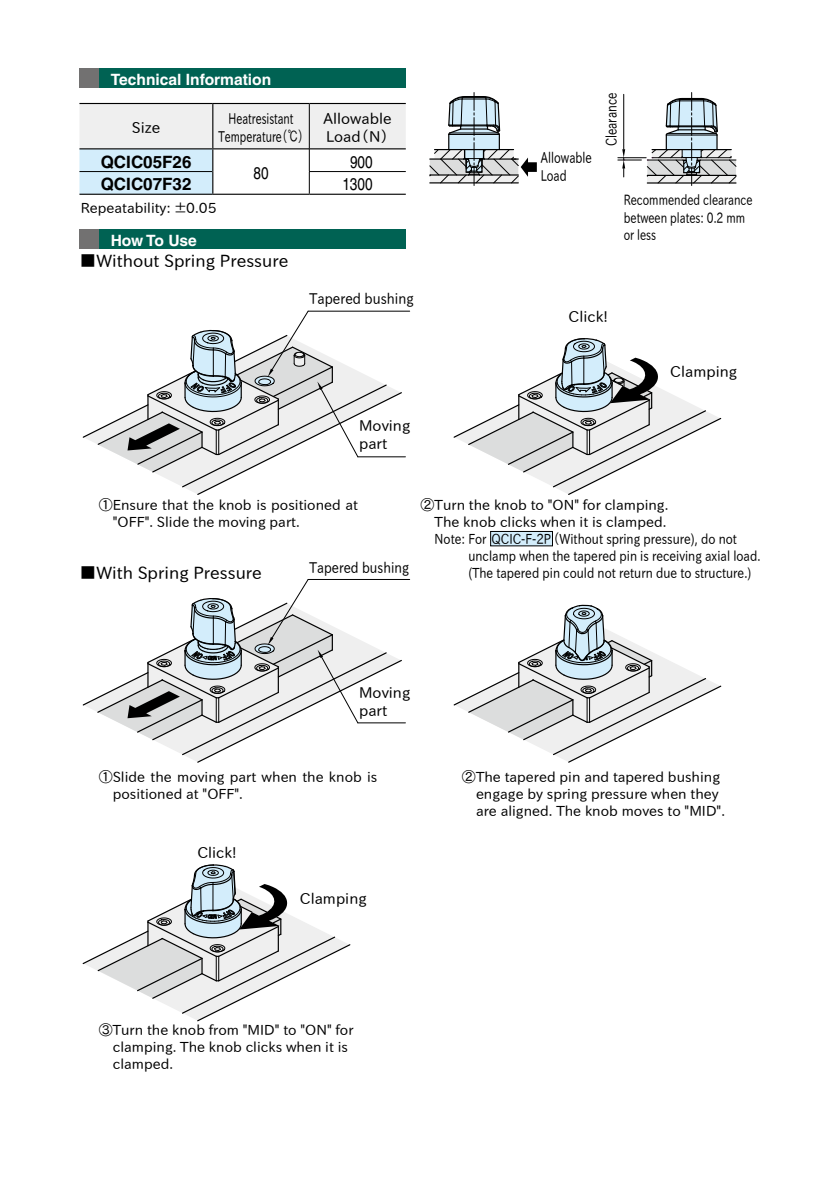
<style>
.page{position:relative;width:840px;height:1191px;background:#fff}
.page>*{position:absolute;margin:0;border:0;box-sizing:border-box;transform-origin:0 0}
.t1{font:17px "IPAP Gothic";color:#000}
.t2{font:700 17px "Helvetica LT Std";color:#000}
.t3{font:17px "Helvetica LT Std";color:#000;scale:.8 1}
.t4{font:700 15.6px "Helvetica LT Std";color:#fff}
.t5{font:15px/18px "IPAP Gothic";color:#000}
.t6{font:15px/18px "IPAP Gothic";color:#000;text-align:center;scale:.7 1}
.t7{font:15px/18px "IPAP Gothic";color:#000;scale:.75 1}
.t8{font:15px "IPAP Gothic";color:#000;scale:.88 1}
.t9{font:15px "IPAP Gothic";color:#000;scale:.84 1}
.t10{font:14.4px/17.2px "IPAP Gothic";color:#000;scale:.75 1}
.t11{font:14px/17px "IPAP Gothic";color:#000}
.t12{font:14px "IPAP Gothic";color:#000;scale:.84 1}
</style>
<div class="page">
<div style="left:79px;top:68px;width:20px;height:20px;background:#727171"></div>
<div style="left:99px;top:68px;width:306px;height:20px;background:#006253"></div>
<div style="left:79px;top:229px;width:20px;height:20px;background:#727171"></div>
<div style="left:99px;top:229px;width:306px;height:20px;background:#006253"></div>
<hr style="left:79px;top:194px;width:134px;height:1px;background:#000">
<hr style="left:213px;top:194px;width:96px;height:1px;background:#000">
<hr style="left:309px;top:194px;width:96px;height:1px;background:#000">
<svg style="left:79px;top:103px;width:326px;height:91px"></svg>
<hr style="left:79px;top:171px;width:133px;height:1px;background:#000">
<hr style="left:309px;top:171px;width:96px;height:1px;background:#000">
<div style="left:490px;top:531px;width:62px;height:15px;background:#d3edfb"></div>
<div style="left:490px;top:531px;width:62px;height:15px;border:1px solid #000"></div>
<svg style="left:429px;top:92px;width:107px;height:93px"></svg>
<svg style="left:617px;top:92px;width:119px;height:93px"></svg>
<svg style="left:82px;top:864px;width:269px;height:158px"></svg>
<svg style="left:453px;top:604px;width:269px;height:159px"></svg>
<svg style="left:453px;top:338px;width:268px;height:157px"></svg>
<hr style="left:308px;top:311px;width:101px;height:1px;background:#000">
<hr style="left:357px;top:456px;width:48px;height:1px;background:#000">
<svg style="left:82px;top:310px;width:321px;height:185px"></svg>
<hr style="left:308px;top:579px;width:101px;height:1px;background:#000">
<hr style="left:357px;top:722px;width:48px;height:1px;background:#000">
<svg style="left:82px;top:579px;width:321px;height:184px"></svg>
<p class="t4" style="left:111px;top:70px;width:162px">Technical Information</p>
<p class="t5" style="left:132px;top:119px;width:30px">Size</p>
<p class="t6" style="left:218px;top:110px;width:123px">Heatresistant<br>Temperature（℃）</p>
<p class="t5" style="left:323px;top:110px;width:70px">Allowable<br>Load（N）</p>
<p class="t2" style="left:101px;top:151px;width:92px">QCIC05F26</p>
<p class="t3" style="left:253px;top:163px;width:20px">80</p>
<p class="t3" style="left:350px;top:152px;width:30px">900</p>
<p class="t2" style="left:101px;top:174px;width:92px">QCIC07F32</p>
<p class="t3" style="left:342px;top:174px;width:39px">1300</p>
<p class="t11" style="left:81px;top:200px;width:137px">Repeatability: ±0.05</p>
<p class="t4" style="left:111px;top:231px;width:88px">How To Use</p>
<p class="t1" style="left:79px;top:251px;width:210px">■Without Spring Pressure</p>
<p class="t8" style="left:309px;top:290px;width:120px">Tapered bushing</p>
<p class="t5" style="left:359px;top:417px;width:53px">Moving part</p>
<p class="t7" style="left:540px;top:149px;width:70px">Allowable<br>Load</p>
<p class="t7" style="left:602px;top:146px;width:72px;rotate:-90deg">Clearance</p>
<p class="t10" style="left:623px;top:192px;width:173px">Recommended clearance between plates: 0.2 mm or less</p>
<p class="t5" style="left:568px;top:308px;width:41px">Click!</p>
<p class="t5" style="left:670px;top:363px;width:68px">Clamping</p>
<p class="t11" style="left:113px;top:497px;width:247px;text-indent:-14px">①Ensure that the knob is positioned at "OFF". Slide the moving part.</p>
<p class="t1" style="left:79px;top:563px;width:184px">■With Spring Pressure</p>
<p class="t9" style="left:309px;top:559px;width:120px">Tapered bushing</p>
<p class="t11" style="left:420px;top:497px;width:249px">②Turn the knob to "ON" for clamping.</p>
<p class="t11" style="left:434px;top:514px;width:233px">The knob clicks when it is clamped.</p>
<p class="t12" style="left:434px;top:531px;width:361px">Note: For QCIC-F-2P （Without spring pressure), do not</p>
<p class="t12" style="left:468px;top:548px;width:349px">unclamp when the tapered pin is receiving axial load.</p>
<p class="t12" style="left:468px;top:565px;width:338px">(The tapered pin could not return due to structure.)</p>
<p class="t5" style="left:359px;top:684px;width:53px">Moving part</p>
<p class="t11" style="left:113px;top:769px;width:266px;text-indent:-14px">①Slide the moving part when the knob is positioned at "OFF".</p>
<p class="t5" style="left:197px;top:843px;width:41px">Click!</p>
<p class="t5" style="left:299px;top:890px;width:68px">Clamping</p>
<p class="t11" style="left:475px;top:769px;width:250px;text-indent:-14px">②The tapered pin and tapered bushing engage by spring pressure when they are aligned. The knob moves to "MID".</p>
<p class="t11" style="left:113px;top:1022px;width:242px;text-indent:-14px">③Turn the knob from "MID" to "ON" for clamping. The knob clicks when it is clamped.</p>
</div>
